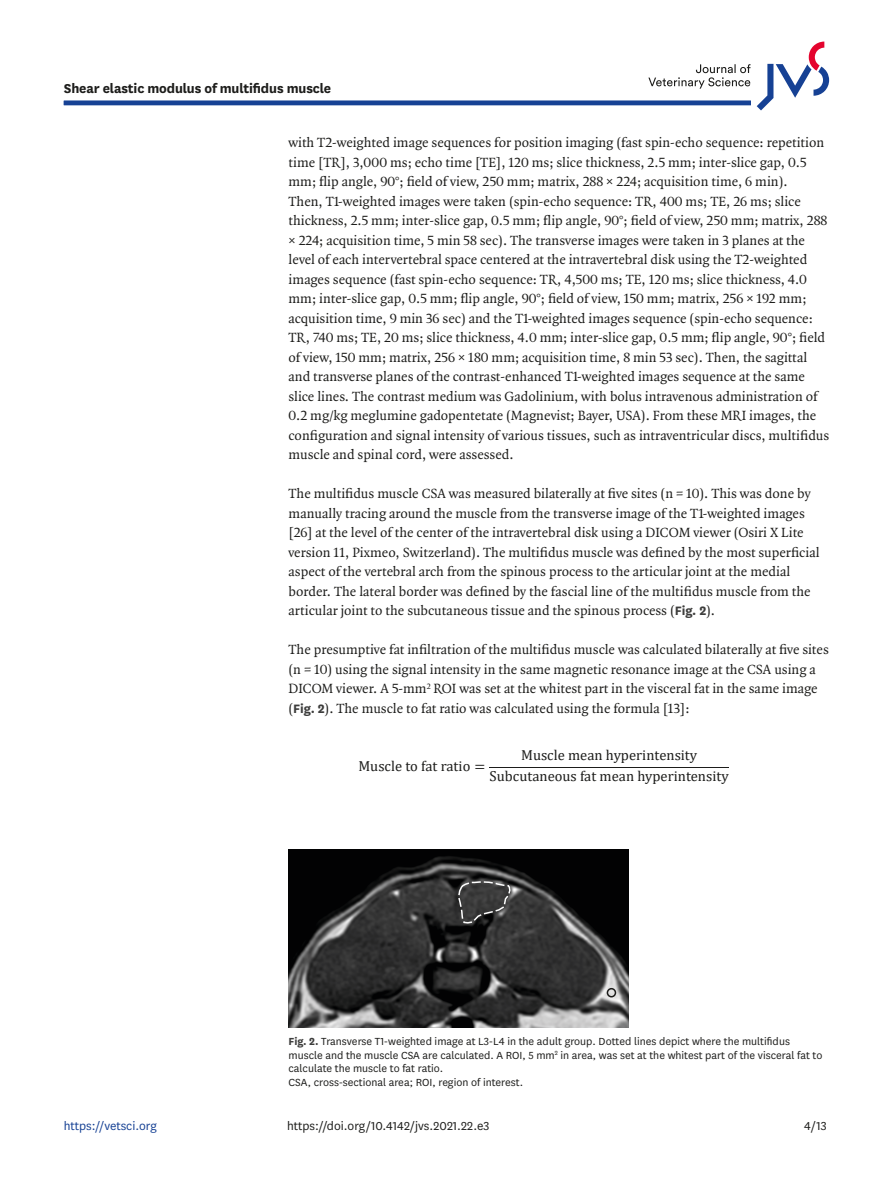
<style>
.page{position:relative;width:893px;height:1191px;background:#fff}
.page>*{position:absolute;margin:0;border:0;box-sizing:border-box;transform-origin:0 0}
.alt-title-type{font:700 15px "National";letter-spacing:-.01em;color:#1d1d1b}
.t1{font:14.55px/21px "Cambria Math";color:#1d1d1b;text-align:center}
.body_p{font:14.25px/19.5px "Quadraat OT";color:#1d1d1b}
.doi_running_footer{font:13.5px "National";color:#1d1d1b}
.t2{font:13.5px "National";color:#164194}
.fig_caption{font:12px/13.5px "National";color:#1d1d1b}
.s1{font-family:"National";font-weight:700;color:#3d3d3c}
.s2{font-weight:700;color:#3d3d3c}
</style>
<div class="page">
<hr style="left:64px;top:101px;width:687px;height:4px;background:#164194">
<svg style="left:757px;top:42px;width:72px;height:68px"></svg>
<svg style="left:648px;top:64px;width:102px;height:25px"></svg>
<hr style="left:490px;top:766px;width:239px;height:1px;background:#1d1d1b">
<img style="left:289px;top:849px;width:340px;height:178px">
<svg style="left:457px;top:880px;width:54px;height:44px"></svg>
<div style="left:607px;top:988px;width:9px;height:9px;border:2px solid #1d1d1b;border-radius:50%"></div>
<p class="alt-title-type" style="left:64px;top:77px;width:269px">Shear elastic modulus of multifidus muscle</p>
<p class="body_p" style="left:289px;top:133px;width:542px">with T2-weighted image sequences for position imaging (fast spin-echo sequence: repetition time [TR], 3,000 ms; echo time [TE], 120 ms; slice thickness, 2.5 mm; inter-slice gap, 0.5 mm; flip angle, 90°; field of view, 250 mm; matrix, 288 × 224; acquisition time, 6 min).<br>Then, T1-weighted images were taken (spin-echo sequence: TR, 400 ms; TE, 26 ms; slice thickness, 2.5 mm; inter-slice gap, 0.5 mm; flip angle, 90°; field of view, 250 mm; matrix, 288 × 224; acquisition time, 5 min 58 sec). The transverse images were taken in 3 planes at the level of each intervertebral space centered at the intravertebral disk using the T2-weighted images sequence (fast spin-echo sequence: TR, 4,500 ms; TE, 120 ms; slice thickness, 4.0 mm; inter-slice gap, 0.5 mm; flip angle, 90°; field of view, 150 mm; matrix, 256 × 192 mm; acquisition time, 9 min 36 sec) and the T1-weighted images sequence (spin-echo sequence:<br>TR, 740 ms; TE, 20 ms; slice thickness, 4.0 mm; inter-slice gap, 0.5 mm; flip angle, 90°; field of view, 150 mm; matrix, 256 × 180 mm; acquisition time, 8 min 53 sec). Then, the sagittal and transverse planes of the contrast-enhanced T1-weighted images sequence at the same slice lines. The contrast medium was Gadolinium, with bolus intravenous administration of 0.2 mg/kg meglumine gadopentetate (Magnevist; Bayer, USA). From these MRI images, the configuration and signal intensity of various tissues, such as intraventricular discs, multifidus muscle and spinal cord, were assessed.</p>
<p class="body_p" style="left:289px;top:483px;width:533px">The multifidus muscle CSA was measured bilaterally at five sites (n = 10). This was done by manually tracing around the muscle from the transverse image of the T1-weighted images [26] at the level of the center of the intravertebral disk using a DICOM viewer (Osiri X Lite version 11, Pixmeo, Switzerland). The multifidus muscle was defined by the most superficial aspect of the vertebral arch from the spinous process to the articular joint at the medial border. The lateral border was defined by the fascial line of the multifidus muscle from the articular joint to the subcutaneous tissue and the spinous process (<span class="s1">Fig. 2</span>).</p>
<p class="body_p" style="left:289px;top:639px;width:542px">The presumptive fat infiltration of the multifidus muscle was calculated bilaterally at five sites (n = 10) using the signal intensity in the same magnetic resonance image at the CSA using a DICOM viewer. A 5-mm<sup>2</sup> ROI was set at the whitest part in the visceral fat in the same image (<span class="s1">Fig. 2</span>). The muscle to fat ratio was calculated using the formula [13]:</p>
<p class="t1" style="left:358px;top:755px;width:129px">Muscle to fat ratio =</p>
<p class="t1" style="left:490px;top:744px;width:241px">Muscle mean hyperintensity<br>Subcutaneous fat mean hyperintensity</p>
<p class="fig_caption" style="left:289px;top:1034px;width:535px"><span class="s2">Fig. 2.</span> Transverse T1-weighted image at L3-L4 in the adult group. Dotted lines depict where the multifidus muscle and the muscle CSA are calculated. A ROI, 5 mm<sup>2</sup> in area, was set at the whitest part of the visceral fat to calculate the muscle to fat ratio.<br>CSA, cross-sectional area; ROI, region of interest.</p>
<p class="t2" style="left:64px;top:1116px;width:95px">https://vetsci.org</p>
<p class="doi_running_footer" style="left:287px;top:1116px;width:204px">https://doi.org/10.4142/jvs.2021.22.e3</p>
<p class="doi_running_footer" style="left:804px;top:1116px;width:24px">4/13</p>
</div>
